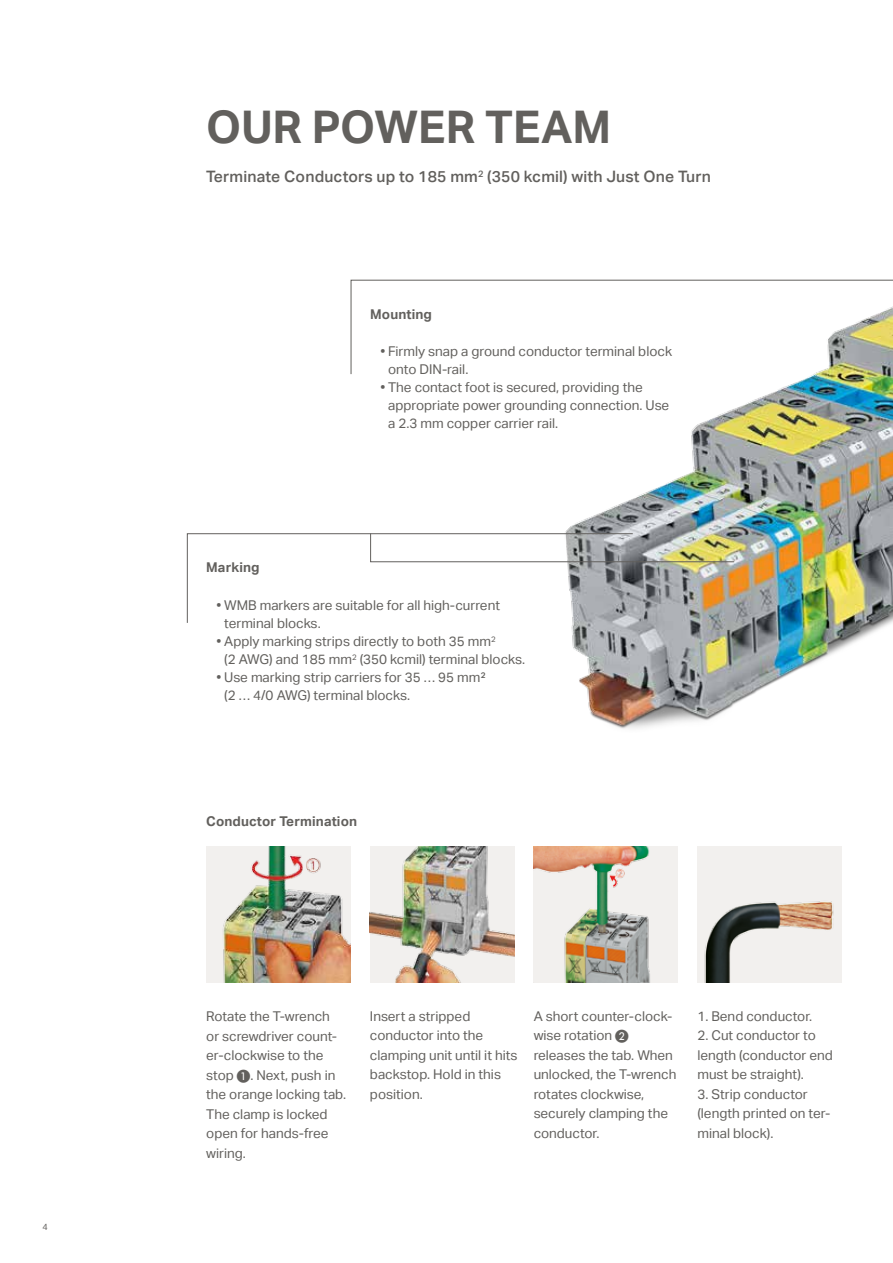
<style>
.page{position:relative;width:893px;height:1263px;background:#fff}
.page>*{position:absolute;margin:0;border:0;box-sizing:border-box;transform-origin:0 0}
.t1{font:700 45px "Aktiv Grotesk";color:#62605d}
.t2{font:500 15.75px "Aktiv Grotesk";letter-spacing:.01em;color:#62605d}
.t3{font:13.5px/19.5px "Aktiv Grotesk";color:#62605d}
.t4{font:700 13.5px "Aktiv Grotesk";letter-spacing:.01em;color:#62605d}
.t5{font:9px "Aktiv Grotesk";color:#62605d}
</style>
<div class="page">
<img style="left:552px;top:279px;width:341px;height:450px">
<img style="left:206px;top:846px;width:145px;height:137px">
<img style="left:534px;top:846px;width:144px;height:137px">
<img style="left:370px;top:846px;width:144px;height:137px">
<div style="left:697px;top:846px;width:145px;height:137px;background:#f2f0ee"></div>
<img style="left:704px;top:901px;width:130px;height:82px">
<svg style="left:351px;top:280px;width:542px;height:95px"></svg>
<svg style="left:187px;top:533px;width:548px;height:90px"></svg>
<p class="t5" style="left:43px;top:1222px;width:7px">4</p>
<h1 class="t1" style="left:206px;top:102px;width:406px">OUR POWER TEAM</h1>
<p class="t2" style="left:206px;top:168px;width:506px">Terminate Conductors up to 185 mm<sup>2</sup> (350 kcmil) with Just One Turn</p>
<p class="t4" style="left:370px;top:306px;width:63px">Mounting</p>
<p class="t3" style="left:388px;top:343px;width:285px;line-height:18px;text-indent:-8px">• Firmly snap a ground conductor terminal block onto DIN-rail.</p>
<p class="t3" style="left:388px;top:379px;width:283px;line-height:18px;text-indent:-8px">• The contact foot is secured, providing the appropriate power grounding connection. Use a 2.3 mm copper carrier rail.</p>
<p class="t4" style="left:206px;top:560px;width:55px">Marking</p>
<p class="t3" style="left:224px;top:596px;width:277px;line-height:18px;text-indent:-8px">• WMB markers are suitable for all high-current terminal blocks.</p>
<p class="t3" style="left:224px;top:632px;width:302px;line-height:18px;text-indent:-8px">• Apply marking strips directly to both 35 mm<sup>2<br></sup>(2 AWG) and 185 mm<sup>2</sup> (350 kcmil) terminal blocks.</p>
<p class="t3" style="left:224px;top:668px;width:263px;line-height:18px;text-indent:-8px">• Use marking strip carriers for 35 … 95 mm² (2 … 4/0 AWG) terminal blocks.</p>
<p class="t4" style="left:206px;top:813px;width:152px">Conductor Termination</p>
<p class="t3" style="left:206px;top:1006px;width:141px">Rotate the T-wrench or screwdriver count&shy;er-clockwise to the stop . Next, push in the orange locking tab.<br>The clamp is locked open for hands-free wiring.</p>
<p class="t3" style="left:370px;top:1006px;width:149px">Insert a stripped conductor into the clamping unit until it hits backstop. Hold in this position.</p>
<p class="t3" style="left:534px;top:1006px;width:144px">A short counter-clock&shy;wise rotation<br>releases the tab. When unlocked, the T-wrench rotates clockwise, securely clamping the conductor.</p>
<p class="t3" style="left:697px;top:1006px;width:116px">1. Bend conductor.</p>
<p class="t3" style="left:697px;top:1026px;width:137px">2. Cut conductor to length (conductor end must be straight).</p>
<p class="t3" style="left:697px;top:1084px;width:135px">3. Strip conductor (length printed on ter&shy;minal block).</p>
</div>
